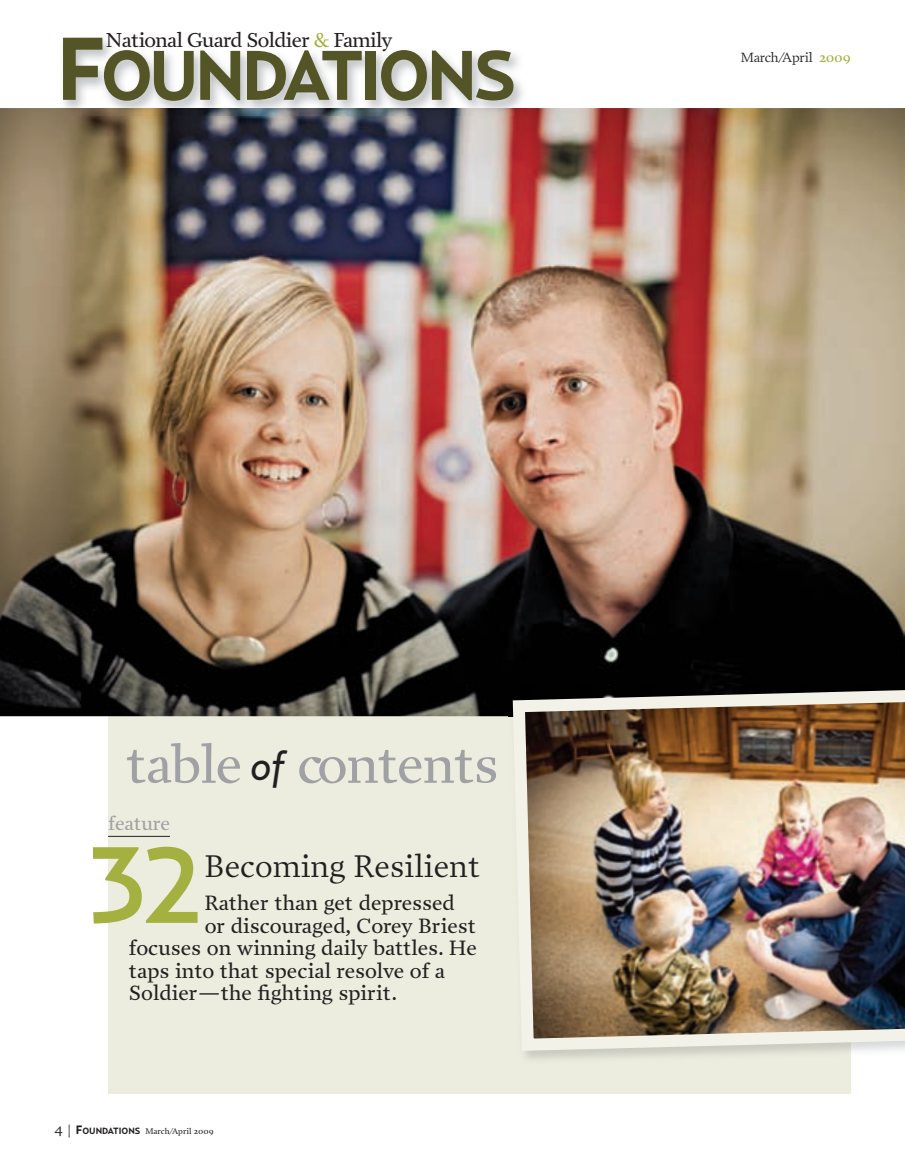
<style>
.page{position:relative;width:905px;height:1175px;background:#fff}
.page>*{position:absolute;margin:0;border:0;box-sizing:border-box;transform-origin:0 0}
.t1{font:500 108px "Relay";color:#a4b040}
.t2{font:700 69.45px "Relay";letter-spacing:-.05em;color:#545526}
.t3{font:53.7px "Prensa";letter-spacing:-.02em;color:#a0a1a5}
.t4{font:31.65px "Prensa";color:#231f20}
.t5{font:21px "Prensa";color:#231f20}
.t6{font:20.4px "Prensa";letter-spacing:-.03em;color:#231f20}
.t7{font:19.5px "Prensa";letter-spacing:-.01em;color:#a0a1a5}
.t8{font:13.5px "Prensa";letter-spacing:-.02em;color:#231f20}
.t9{font:8.25px "Prensa";color:#231f20}
.s1{color:#a4b040}
.s2{font-size:88.05px}
.s3{font-family:"Relay";font-style:italic;font-size:41.7px;color:#231f20}
.s4{font-size:15px}
.s5{font-family:"Relay";font-weight:700;font-size:12px}
.s6{font-family:"Relay";font-weight:700;font-size:9px}
</style>
<div class="page">
<div style="left:108px;top:632px;width:742px;height:462px;background:#ededdf"></div>
<img style="left:0;top:108px;width:904px;height:608px">
<hr style="left:904px;top:234px;width:1px;height:232px;background:#b3d78b">
<img style="left:904px;top:236px;width:1px;height:230px">
<img style="left:59px;top:39px;width:467px;height:76px">
<img style="left:506px;top:681px;width:398px;height:376px">
<hr style="left:108px;top:836px;width:62px;height:1px;background:#231f20">
<p class="t6" style="left:106px;top:28px;width:288px">National Guard Soldier <span class="s1">&amp;</span> Family</p>
<h2 class="t2" style="left:56px;top:34px;width:461px"><span class="s2">F</span>OUNDATIONS</h2>
<p class="t8" style="left:740px;top:50px;width:112px">March/April <span class="s1">2009</span></p>
<h3 class="t3" style="left:126px;top:733px;width:374px">table <span class="s3">of</span> contents</h3>
<p class="t7" style="left:108px;top:811px;width:64px">feature</p>
<h1 class="t1" style="left:91px;top:821px;width:111px">32</h1>
<h3 class="t4" style="left:205px;top:847px;width:277px">Becoming Resilient</h3>
<p class="t5" style="left:205px;top:890px;width:251px">Rather than get depressed</p>
<p class="t5" style="left:205px;top:913px;width:273px">or discouraged, Corey Briest</p>
<p class="t5" style="left:129px;top:935px;width:349px">focuses on winning daily battles. He</p>
<p class="t5" style="left:129px;top:958px;width:318px">taps into that special resolve of a</p>
<p class="t5" style="left:129px;top:980px;width:270px">Soldier—the fighting spirit.</p>
<p class="t9" style="left:54px;top:1126px;width:161px"><span class="s4">4 |</span> <span class="s5">F</span><span class="s6">OUNDATIONS</span> March/April 2009</p>
</div>
